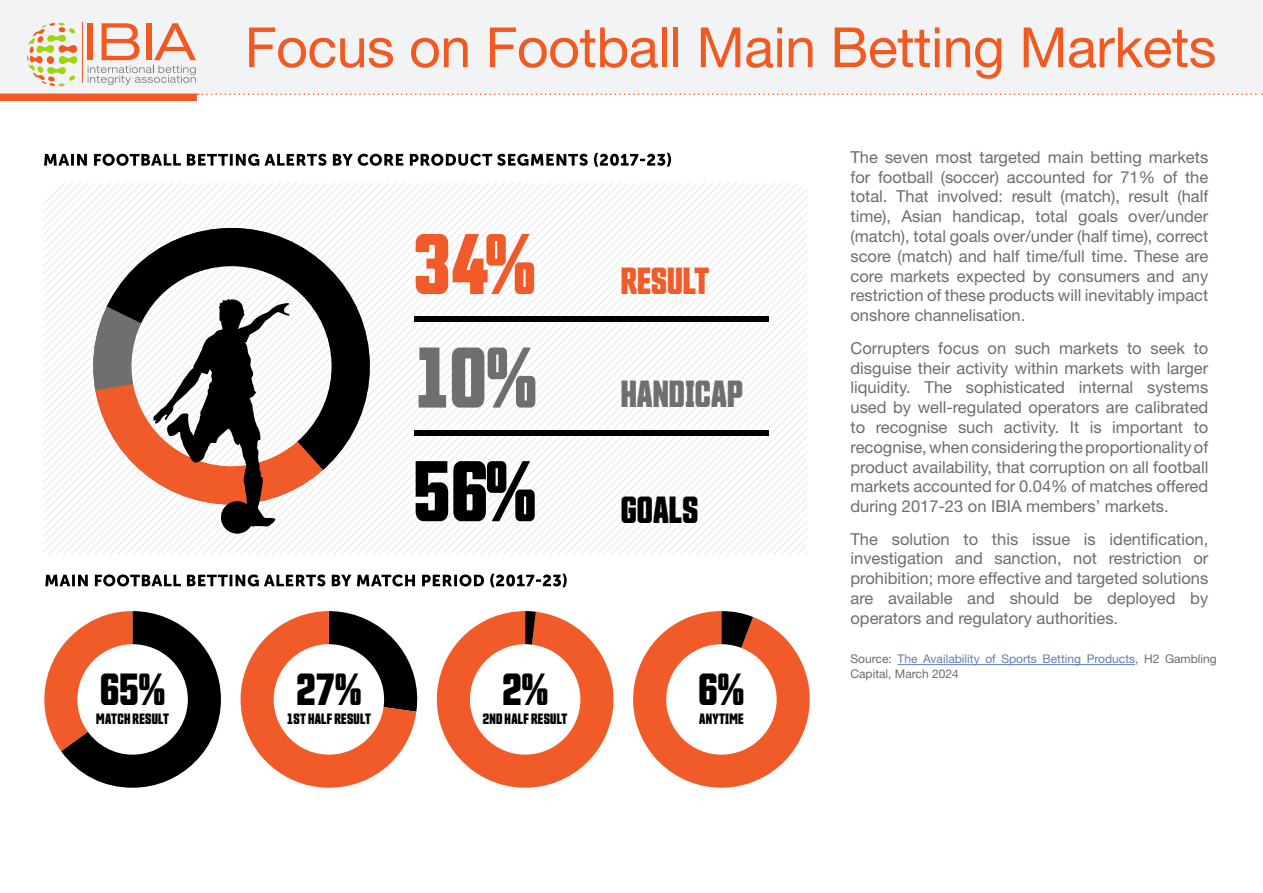
<style>
.page{position:relative;width:1263px;height:893px;background:#fff}
.page>*{position:absolute;margin:0;border:0;box-sizing:border-box;transform-origin:0 0}
.t1{font:700 83.4px/113.6px "Countach";color:#f15a29;text-align:justify}
.t2{font:55.5px "Helvetica Neue LT Std";letter-spacing:-.01em;color:#f15921}
.t3{font:700 43.65px "Countach";color:#000}
.t4{font:700 36.75px "Countach";color:#706f6f}
.t5{font:700 36.75px "Countach";color:#f15a29}
.t6{font:700 36.75px "Countach";letter-spacing:.005em;color:#000}
.t7{font:16.5px/19.8px "Helvetica Neue LT Std";color:#6c6d70;text-align:justify}
.t8{font:700 14.55px "Countach";letter-spacing:.015em;color:#000}
.t9{font:12px/14.4px "Helvetica Neue LT Std";color:#607eb4}
.s1{color:#706f6f}
.s2{color:#000}
.s3{color:#6c6d70}
</style>
<div class="page">
<hr style="left:897px;top:664px;width:238px;height:1px;background:#607eb4">
<svg style="left:428px;top:183px;width:8px;height:372px"></svg>
<svg style="left:436px;top:183px;width:8px;height:372px"></svg>
<svg style="left:444px;top:183px;width:8px;height:372px"></svg>
<svg style="left:459px;top:183px;width:8px;height:372px"></svg>
<svg style="left:467px;top:183px;width:8px;height:372px"></svg>
<svg style="left:475px;top:183px;width:8px;height:372px"></svg>
<svg style="left:483px;top:183px;width:7px;height:372px"></svg>
<svg style="left:490px;top:183px;width:8px;height:372px"></svg>
<svg style="left:498px;top:183px;width:8px;height:372px"></svg>
<svg style="left:506px;top:183px;width:7px;height:372px"></svg>
<svg style="left:513px;top:183px;width:8px;height:372px"></svg>
<svg style="left:521px;top:183px;width:8px;height:372px"></svg>
<svg style="left:529px;top:183px;width:8px;height:372px"></svg>
<svg style="left:537px;top:183px;width:7px;height:372px"></svg>
<svg style="left:544px;top:183px;width:8px;height:372px"></svg>
<svg style="left:552px;top:183px;width:8px;height:372px"></svg>
<svg style="left:560px;top:183px;width:7px;height:372px"></svg>
<svg style="left:567px;top:183px;width:8px;height:372px"></svg>
<svg style="left:575px;top:183px;width:8px;height:372px"></svg>
<svg style="left:583px;top:183px;width:8px;height:372px"></svg>
<svg style="left:591px;top:183px;width:7px;height:372px"></svg>
<svg style="left:598px;top:183px;width:8px;height:372px"></svg>
<svg style="left:606px;top:183px;width:8px;height:372px"></svg>
<svg style="left:614px;top:183px;width:7px;height:372px"></svg>
<svg style="left:621px;top:183px;width:8px;height:372px"></svg>
<svg style="left:629px;top:183px;width:8px;height:372px"></svg>
<svg style="left:637px;top:183px;width:8px;height:372px"></svg>
<svg style="left:645px;top:183px;width:7px;height:372px"></svg>
<svg style="left:652px;top:183px;width:8px;height:372px"></svg>
<svg style="left:660px;top:183px;width:8px;height:372px"></svg>
<svg style="left:668px;top:183px;width:7px;height:372px"></svg>
<svg style="left:675px;top:183px;width:8px;height:372px"></svg>
<svg style="left:683px;top:183px;width:8px;height:372px"></svg>
<svg style="left:691px;top:183px;width:116px;height:372px"></svg>
<svg style="left:44px;top:153px;width:627px;height:14px"></svg>
<svg style="left:346px;top:228px;width:24px;height:244px"></svg>
<svg style="left:43px;top:183px;width:303px;height:372px"></svg>
<div style="left:415px;top:316px;width:354px;height:5px;background:#000"></div>
<div style="left:415px;top:431px;width:354px;height:5px;background:#000"></div>
<svg style="left:45px;top:574px;width:522px;height:13px"></svg>
<svg style="left:44px;top:611px;width:177px;height:177px"></svg>
<div style="left:77px;top:644px;width:111px;height:111px;background:#fff;border-radius:50%"></div>
<svg style="left:241px;top:611px;width:177px;height:177px"></svg>
<div style="left:274px;top:644px;width:110px;height:111px;background:#fff;border-radius:50%"></div>
<svg style="left:436px;top:611px;width:374px;height:177px"></svg>
<div style="left:666px;top:644px;width:111px;height:111px;background:#fff;border-radius:50%"></div>
<div style="left:0;top:0;width:1263px;height:94px;background:#f2f3f4"></div>
<svg style="left:27px;top:23px;width:50px;height:63px"></svg>
<hr style="left:82px;top:22px;width:1px;height:61px;background:#f15921">
<svg style="left:88px;top:23px;width:108px;height:62px"></svg>
<div style="left:0;top:94px;width:197px;height:7px;background:#f15921"></div>
<svg style="left:198px;top:94px;width:1065px;height:1px"></svg>
<p class="t3" style="left:100px;top:661px;width:66px">65%</p>
<p class="t8" style="left:96px;top:710px;width:74px">MATCH RESULT</p>
<p class="t2" style="left:245px;top:14px;width:973px">Focus on Football Main Betting Markets</p>
<p class="t1" style="left:414px;top:202px;width:124px">34% <span class="s1">10% </span><span class="s2">56%</span></p>
<p class="t5" style="left:621px;top:257px;width:90px">RESULT</p>
<p class="t4" style="left:621px;top:370px;width:124px">HANDICAP</p>
<p class="t6" style="left:621px;top:486px;width:79px">GOALS</p>
<p class="t3" style="left:297px;top:661px;width:66px">27%</p>
<p class="t8" style="left:287px;top:710px;width:85px">1ST HALF RESULT</p>
<p class="t3" style="left:502px;top:661px;width:47px">2%</p>
<p class="t8" style="left:483px;top:710px;width:86px">2ND HALF RESULT</p>
<p class="t3" style="left:699px;top:661px;width:47px">6%</p>
<p class="t8" style="left:699px;top:710px;width:46px">ANYTIME</p>
<p class="t7" style="left:850px;top:147px;width:359px">The seven most targeted main betting markets for football (soccer) accounted for 71% of the total. That involved: result (match), result (half time), Asian handicap, total goals over/under (match), total goals over/under (half time), correct score (match) and half time/full time. These are core markets expected by consumers and any restriction of these products will inevitably impact onshore channelisation.</p>
<p class="t7" style="left:850px;top:338px;width:359px">Corrupters focus on such markets to seek to disguise their activity within markets with larger liquidity. The sophisticated internal systems used by well-regulated operators are calibrated to recognise such activity. It is important to recognise, when considering the proportionality of product availability, that corruption on all football markets accounted for 0.04% of matches offered during 2017-23 on IBIA members’ markets.</p>
<p class="t7" style="left:850px;top:529px;width:359px">The solution to this issue is identification, investigation and sanction, not restriction or prohibition; more effective and targeted solutions are available and should be deployed by operators and regulatory authorities.</p>
<p class="t9" style="left:850px;top:652px;width:368px"><span class="s3">Source:</span> The Availability of Sports Betting Products<span class="s3">, H2 Gambling<br>Capital, March 2024</span></p>
</div>
